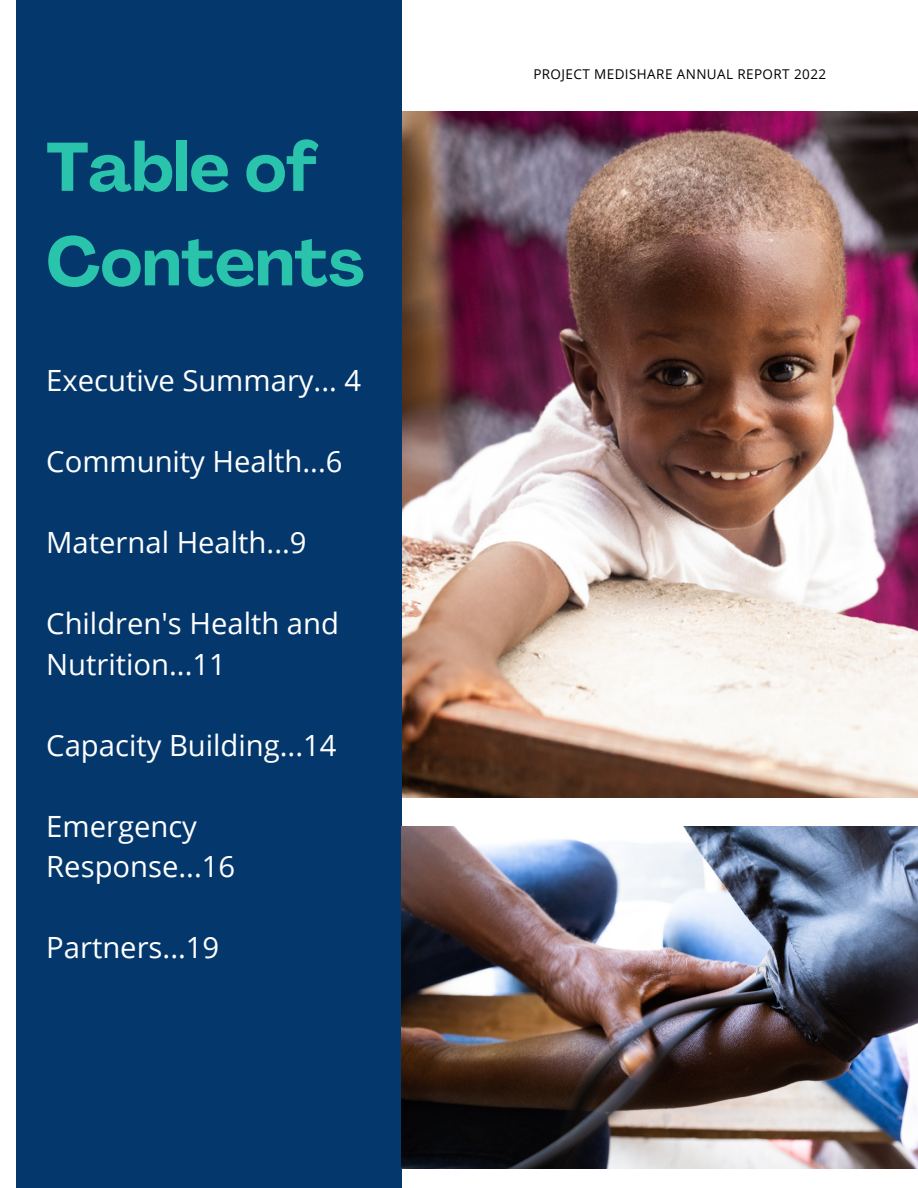
<style>
.page{position:relative;width:918px;height:1188px;background:#fff}
.page>*{position:absolute;margin:0;border:0;box-sizing:border-box;transform-origin:0 0}
.t1{font:700 67.8px/94.5px "Agrandir";color:#29c4ab}
.t2{font:29.25px/40.5px "Open Sans";color:#fff}
.t3{font:13.5px "Open Sans";letter-spacing:.03em;color:#000}
</style>
<div class="page">
<img style="left:402px;top:111px;width:516px;height:687px">
<div style="left:16px;top:0;width:386px;height:1188px;background:#04386d"></div>
<img style="left:402px;top:827px;width:516px;height:342px">
<h1 class="t1" style="left:46px;top:127px;width:320px">Table of<br>Contents</h1>
<p class="t2" style="left:46px;top:360px;width:317px">Executive Summary... 4</p>
<p class="t2" style="left:46px;top:441px;width:298px">Community Health...6</p>
<p class="t2" style="left:46px;top:522px;width:262px">Maternal Health...9</p>
<p class="t2" style="left:46px;top:603px;width:294px">Children's Health and<br>Nutrition...11</p>
<p class="t2" style="left:46px;top:724px;width:292px">Capacity Building...14</p>
<p class="t2" style="left:46px;top:805px;width:191px">Emergency<br>Response...16</p>
<p class="t2" style="left:46px;top:927px;width:175px">Partners...19</p>
<p class="t3" style="left:533px;top:65px;width:294px">PROJECT MEDISHARE ANNUAL REPORT 2022</p>
</div>
